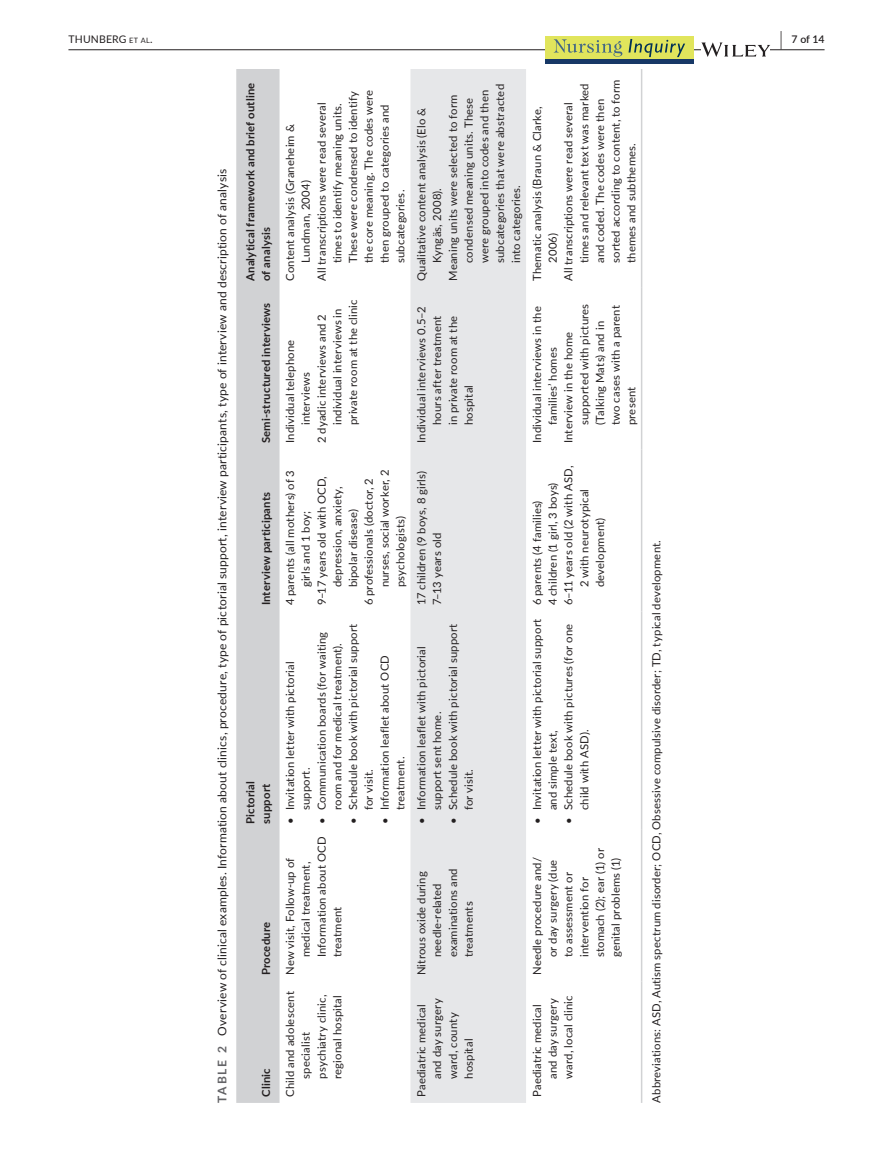
<style>
.page{position:relative;width:893px;height:1174px;background:#fff}
.page>*{position:absolute;margin:0;border:0;box-sizing:border-box;transform-origin:0 0}
.t1{font:12px "Lato";letter-spacing:.015em;color:#231f20}
.t2{font:11.25px/15.8px "Lato";letter-spacing:.015em;color:#231f20}
.t3{font:700 11.25px/15.8px "Lato";letter-spacing:.02em;color:#231f20}
.t4{font:10.5px "Lato";letter-spacing:.02em;color:#231f20}
.t5{font:600 10.5px "Lato";color:#231f20}
.s1{font-size:7.35px}
.s2{font-size:19.5px}
.s3{font-weight:700;color:#636366}
</style>
<div class="page">
<hr style="left:68px;top:49px;width:756px;height:1px;background:#231f20">
<div style="left:545px;top:36px;width:149px;height:27px;background:#e1e55c"></div>
<svg style="left:554px;top:39px;width:68px;height:18px"></svg>
<svg style="left:628px;top:39px;width:57px;height:18px"></svg>
<hr style="left:545px;top:59px;width:149px;height:4px;background:#173866">
<svg style="left:701px;top:42px;width:69px;height:15px"></svg>
<svg style="left:236px;top:69px;width:44px;height:1033px;background:#d4d5d6"></svg>
<svg style="left:410px;top:69px;width:116px;height:1033px;fill:#e6e7e9"></svg>
<hr style="left:641px;top:981px;width:1px;height:121px;background:#d1d2d4">
<hr style="left:641px;top:830px;width:1px;height:151px;background:#d1d2d4">
<hr style="left:641px;top:611px;width:1px;height:219px;background:#d1d2d4">
<hr style="left:641px;top:449px;width:1px;height:162px;background:#d1d2d4">
<hr style="left:641px;top:287px;width:1px;height:162px;background:#d1d2d4">
<hr style="left:641px;top:69px;width:1px;height:218px;background:#d1d2d4">
<p class="t4" style="left:68px;top:31px;width:86px">THUNBERG <span class="s1">et al</span>.</p>
<p class="t5" style="left:780px;top:31px;width:46px"><span class="s2">|</span> 7 of 14</p>
<p class="t1" style="left:214px;top:1102px;width:935px;rotate:-90deg"><span class="s3">TABLE 2</span> Overview of clinical examples. Information about clinics, procedure, type of pictorial support, interview participants, type of interview and description of analysis</p>
<p class="t3" style="left:242px;top:281px;width:200px;rotate:-90deg">Analytical framework and brief outline of analysis</p>
<p class="t3" style="left:258px;top:443px;width:142px;rotate:-90deg">Semi-structured interviews</p>
<p class="t3" style="left:258px;top:605px;width:115px;rotate:-90deg">Interview participants</p>
<p class="t3" style="left:242px;top:823px;width:44px;rotate:-90deg">Pictorial support</p>
<p class="t3" style="left:258px;top:975px;width:55px;rotate:-90deg">Procedure</p>
<p class="t3" style="left:258px;top:1096px;width:30px;rotate:-90deg">Clinic</p>
<p class="t2" style="left:345px;top:263px;width:174px;rotate:-90deg">These were condensed to identify</p>
<p class="t2" style="left:361px;top:263px;width:175px;rotate:-90deg">the core meaning. The codes were</p>
<p class="t2" style="left:313px;top:281px;width:180px;rotate:-90deg">All transcriptions were read several</p>
<p class="t2" style="left:329px;top:263px;width:161px;rotate:-90deg">times to identify meaning units.</p>
<p class="t2" style="left:376px;top:263px;width:160px;rotate:-90deg">then grouped to categories and</p>
<p class="t2" style="left:282px;top:281px;width:158px;rotate:-90deg">Content analysis (Graneheim &amp;</p>
<p class="t2" style="left:298px;top:263px;width:84px;rotate:-90deg">Lundman, 2004)</p>
<p class="t2" style="left:392px;top:263px;width:75px;rotate:-90deg">subcategories.</p>
<p class="t2" style="left:313px;top:443px;width:131px;rotate:-90deg">2 dyadic interviews and 2</p>
<p class="t2" style="left:329px;top:425px;width:118px;rotate:-90deg">individual interviews in</p>
<p class="t2" style="left:345px;top:425px;width:127px;rotate:-90deg">private room at the clinic</p>
<p class="t2" style="left:282px;top:443px;width:105px;rotate:-90deg">Individual telephone</p>
<p class="t2" style="left:298px;top:425px;width:54px;rotate:-90deg">interviews</p>
<p class="t2" style="left:361px;top:605px;width:129px;rotate:-90deg">6 professionals (doctor, 2</p>
<p class="t2" style="left:376px;top:587px;width:119px;rotate:-90deg">nurses, social worker, 2</p>
<p class="t2" style="left:282px;top:605px;width:137px;rotate:-90deg">4 parents (all mothers) of 3</p>
<p class="t2" style="left:313px;top:605px;width:131px;rotate:-90deg">9–17 years old with OCD,</p>
<p class="t2" style="left:329px;top:587px;width:102px;rotate:-90deg">depression, anxiety,</p>
<p class="t2" style="left:345px;top:587px;width:80px;rotate:-90deg">bipolar disease)</p>
<p class="t2" style="left:298px;top:587px;width:78px;rotate:-90deg">girls and 1 boy;</p>
<p class="t2" style="left:392px;top:587px;width:73px;rotate:-90deg">psychologists)</p>
<p class="t2" style="left:313px;top:823px;width:193px;text-align:center;rotate:-90deg">• Communication boards (for waiting room and for medical treatment).</p>
<p class="t2" style="left:345px;top:810px;width:188px;text-indent:-14px;rotate:-90deg">• Schedule book with pictorial support for visit.</p>
<p class="t2" style="left:376px;top:810px;width:157px;text-indent:-14px;rotate:-90deg">• Information leaflet about OCD treatment.</p>
<p class="t2" style="left:282px;top:810px;width:150px;text-indent:-14px;rotate:-90deg">• Invitation letter with pictorial support.</p>
<p class="t2" style="left:282px;top:957px;width:122px;text-indent:-18px;rotate:-90deg">New visit, Follow-up of medical treatment,<br>Information about OCD treatment</p>
<p class="t2" style="left:282px;top:1078px;width:89px;text-indent:-18px;rotate:-90deg">Child and adolescent specialist psychiatry clinic, regional hospital</p>
<p class="t2" style="left:445px;top:281px;width:188px;rotate:-90deg">Meaning units were selected to form</p>
<p class="t2" style="left:460px;top:263px;width:167px;rotate:-90deg">condensed meaning units. These</p>
<p class="t2" style="left:476px;top:263px;width:175px;rotate:-90deg">were grouped into codes and then</p>
<p class="t2" style="left:492px;top:263px;width:180px;rotate:-90deg">subcategories that were abstracted</p>
<p class="t2" style="left:413px;top:281px;width:175px;rotate:-90deg">Qualitative content analysis (Elo &amp;</p>
<p class="t2" style="left:508px;top:263px;width:79px;rotate:-90deg">into categories.</p>
<p class="t2" style="left:429px;top:263px;width:76px;rotate:-90deg">Kyngäs, 2008).</p>
<p class="t2" style="left:413px;top:425px;width:120px;text-indent:-18px;rotate:-90deg">Individual interviews 0.5–2 hours after treatment in private room at the hospital</p>
<p class="t2" style="left:413px;top:605px;width:136px;rotate:-90deg">17 children (9 boys, 8 girls)<br>7–13 years old</p>
<p class="t2" style="left:445px;top:810px;width:188px;text-indent:-14px;rotate:-90deg">• Schedule book with pictorial support for visit.</p>
<p class="t2" style="left:413px;top:810px;width:166px;text-indent:-14px;rotate:-90deg">• Information leaflet with pictorial support sent home.</p>
<p class="t2" style="left:607px;top:263px;width:185px;rotate:-90deg">sorted according to content, to form</p>
<p class="t2" style="left:576px;top:263px;width:181px;rotate:-90deg">times and relevant text was marked</p>
<p class="t2" style="left:592px;top:263px;width:166px;rotate:-90deg">and coded. The codes were then</p>
<p class="t2" style="left:560px;top:281px;width:180px;rotate:-90deg">All transcriptions were read several</p>
<p class="t2" style="left:529px;top:281px;width:176px;rotate:-90deg">Thematic analysis (Braun &amp; Clarke,</p>
<p class="t2" style="left:623px;top:263px;width:122px;rotate:-90deg">themes and subthemes.</p>
<p class="t2" style="left:544px;top:263px;width:31px;rotate:-90deg">2006)</p>
<p class="t2" style="left:576px;top:425px;width:123px;rotate:-90deg">supported with pictures</p>
<p class="t2" style="left:607px;top:425px;width:121px;rotate:-90deg">two cases with a parent</p>
<p class="t2" style="left:529px;top:443px;width:138px;rotate:-90deg">Individual interviews in the</p>
<p class="t2" style="left:592px;top:425px;width:106px;rotate:-90deg">(Talking Mats) and in</p>
<p class="t2" style="left:560px;top:443px;width:113px;rotate:-90deg">Interview in the home</p>
<p class="t2" style="left:544px;top:425px;width:79px;rotate:-90deg">families’ homes</p>
<p class="t2" style="left:623px;top:425px;width:40px;rotate:-90deg">present</p>
<p class="t2" style="left:560px;top:605px;width:141px;rotate:-90deg">6–11 years old (2 with ASD,</p>
<p class="t2" style="left:544px;top:605px;width:124px;rotate:-90deg">4 children (1 girl, 3 boys)</p>
<p class="t2" style="left:576px;top:587px;width:100px;rotate:-90deg">2 with neurotypical</p>
<p class="t2" style="left:529px;top:605px;width:106px;rotate:-90deg">6 parents (4 families)</p>
<p class="t2" style="left:592px;top:587px;width:71px;rotate:-90deg">development)</p>
<p class="t2" style="left:529px;top:810px;width:193px;text-indent:-14px;rotate:-90deg">• Invitation letter with pictorial support and simple text,</p>
<p class="t2" style="left:560px;top:810px;width:188px;text-indent:-14px;rotate:-90deg">• Schedule book with pictures (for one child with ASD).</p>
<p class="t2" style="left:413px;top:957px;width:90px;text-indent:-18px;rotate:-90deg">Nitrous oxide during needle-related examinations and treatments</p>
<p class="t2" style="left:413px;top:1079px;width:82px;text-indent:-18px;rotate:-90deg">Paediatric medical and day surgery ward, county hospital</p>
<p class="t2" style="left:529px;top:957px;width:111px;text-indent:-18px;rotate:-90deg">Needle procedure and/ or day surgery (due to assessment or intervention for stomach (2); ear (1) or genital problems (1)</p>
<p class="t2" style="left:529px;top:1079px;width:85px;text-indent:-18px;rotate:-90deg">Paediatric medical and day surgery ward, local clinic</p>
<p class="t2" style="left:648px;top:1103px;width:564px;rotate:-90deg">Abbreviations: ASD, Autism spectrum disorder; OCD, Obsessive compulsive disorder; TD, typical development.</p>
</div>
